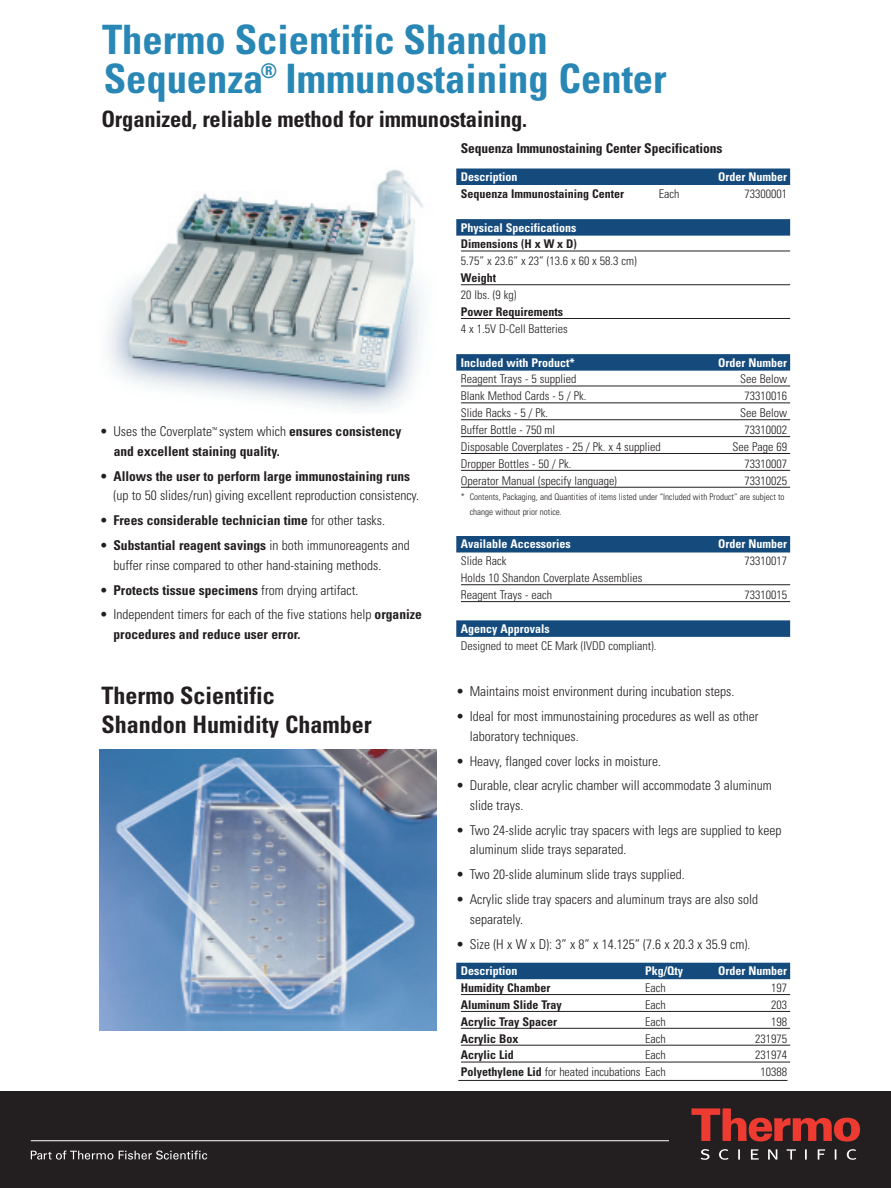
<style>
.page{position:relative;width:891px;height:1188px;background:#fff}
.page>*{position:absolute;margin:0;border:0;box-sizing:border-box;transform-origin:0 0}
.t1{font:700 condensed 40.5px "Univers";color:#2887b4}
.t2{font:700 condensed 24px/28.8px "Univers";color:#231f20}
.t3{font:700 condensed 22.5px "Univers";letter-spacing:-.01em;color:#231f20}
.t4{font:700 condensed 20.25px "Univers";color:#2887b4}
.t5{font:300 condensed 13.5px/19.5px "Univers";color:#231f20}
.t6{font:700 condensed 13.5px/19.5px "Univers";color:#231f20}
.t7{font:300 condensed 12px/16.8px "Univers";color:#231f20}
.t8{font:700 condensed 12px "Univers";color:#fff}
.t9{font:700 condensed 12px "Univers";color:#231f20}
.t10{font:300 condensed 9px/15px "Univers";color:#231f20}
.s1{font-weight:700;color:#fff}
.s2{font-weight:700}
.s3{font-weight:300}
</style>
<div class="page">
<div style="left:456px;top:169px;width:334px;height:16px;background:#144a7c"></div>
<div style="left:456px;top:219px;width:334px;height:17px;background:#144a7c"></div>
<hr style="left:461px;top:251px;width:329px;height:1px;background:#231f20">
<hr style="left:461px;top:284px;width:329px;height:1px;background:#231f20">
<hr style="left:461px;top:318px;width:329px;height:1px;background:#231f20">
<div style="left:456px;top:354px;width:334px;height:17px;background:#144a7c"></div>
<hr style="left:461px;top:386px;width:329px;height:1px;background:#231f20">
<hr style="left:461px;top:403px;width:329px;height:1px;background:#231f20">
<hr style="left:461px;top:419px;width:329px;height:1px;background:#231f20">
<hr style="left:461px;top:436px;width:329px;height:1px;background:#231f20">
<hr style="left:461px;top:453px;width:329px;height:1px;background:#231f20">
<hr style="left:461px;top:470px;width:329px;height:1px;background:#231f20">
<hr style="left:461px;top:487px;width:329px;height:1px;background:#231f20">
<div style="left:456px;top:536px;width:334px;height:17px;background:#144a7c"></div>
<hr style="left:461px;top:584px;width:329px;height:1px;background:#231f20">
<hr style="left:461px;top:601px;width:329px;height:1px;background:#231f20">
<div style="left:456px;top:620px;width:334px;height:17px;background:#144a7c"></div>
<img style="left:108px;top:170px;width:315px;height:241px">
<img style="left:100px;top:749px;width:337px;height:282px">
<div style="left:456px;top:963px;width:334px;height:16px;background:#144a7c"></div>
<hr style="left:461px;top:994px;width:329px;height:1px;background:#231f20">
<hr style="left:461px;top:1011px;width:329px;height:1px;background:#231f20">
<hr style="left:461px;top:1028px;width:329px;height:1px;background:#231f20">
<hr style="left:461px;top:1045px;width:329px;height:1px;background:#231f20">
<hr style="left:461px;top:1062px;width:329px;height:1px;background:#231f20">
<hr style="left:458px;top:1080px;width:329px;height:1px;background:#231f20">
<div style="left:0;top:1091px;width:891px;height:97px;background:#231f20"></div>
<svg style="left:31px;top:1151px;width:82px;height:9px"></svg>
<svg style="left:119px;top:1151px;width:88px;height:9px"></svg>
<svg style="left:692px;top:1108px;width:168px;height:34px"></svg>
<svg style="left:701px;top:1149px;width:155px;height:11px"></svg>
<hr style="left:31px;top:1140px;width:638px;height:1px;background:#fff">
<p class="t1" style="left:102px;top:14px;width:447px">Thermo Scientific Shandon</p>
<p class="t4" style="left:261px;top:58px;width:18px">®</p>
<p class="t1" style="left:104px;top:54px;width:564px">Sequenza Immunostaining Center</p>
<p class="t3" style="left:101px;top:105px;width:427px">Organized, reliable method for immunostaining.</p>
<p class="t6" style="left:461px;top:138px;width:263px">Sequenza Immunostaining Center Specifications</p>
<p class="t8" style="left:461px;top:169px;width:58px">Description</p>
<p class="t8" style="left:718px;top:169px;width:70px">Order Number</p>
<p class="t9" style="left:461px;top:186px;width:165px">Sequenza Immunostaining Center</p>
<p class="t7" style="left:659px;top:185px;width:22px">Each</p>
<p class="t7" style="left:744px;top:185px;width:44px">73300001</p>
<p class="t7" style="left:461px;top:219px;width:178px"><span class="s1">Physical Specifications<br></span><span class="s2">Dimensions (H x W x D)<br></span>5.75” x 23.6” x 23” (13.6 x 60 x 58.3 cm)<br><span class="s2">Weight<br></span>20 lbs. (9 kg)<br><span class="s2">Power Requirements<br></span>4 x 1.5V D-Cell Batteries</p>
<p class="t8" style="left:461px;top:355px;width:115px">Included with Product*</p>
<p class="t8" style="left:718px;top:355px;width:70px">Order Number</p>
<p class="t7" style="left:461px;top:371px;width:117px">Reagent Trays - 5 supplied</p>
<p class="t7" style="left:740px;top:371px;width:48px">See Below</p>
<p class="t7" style="left:461px;top:387px;width:127px">Blank Method Cards - 5 / Pk.</p>
<p class="t7" style="left:744px;top:387px;width:44px">73310016</p>
<p class="t7" style="left:461px;top:404px;width:89px">Slide Racks - 5 / Pk.</p>
<p class="t7" style="left:740px;top:404px;width:48px">See Below</p>
<p class="t7" style="left:461px;top:421px;width:96px">Buffer Bottle - 750 ml</p>
<p class="t7" style="left:744px;top:421px;width:44px">73310002</p>
<p class="t7" style="left:461px;top:438px;width:201px">Disposable Coverplates - 25 / Pk. x 4 supplied</p>
<p class="t7" style="left:733px;top:438px;width:56px">See Page 69</p>
<p class="t7" style="left:461px;top:455px;width:112px">Dropper Bottles - 50 / Pk.</p>
<p class="t7" style="left:744px;top:455px;width:44px">73310007</p>
<p class="t7" style="left:461px;top:472px;width:158px">Operator Manual (specify language)</p>
<p class="t7" style="left:744px;top:472px;width:44px">73310025</p>
<p class="t10" style="left:470px;top:489px;width:316px;text-indent:-9px">* Contents, Packaging, and Quantities of items listed under “Included with Product” are subject to change without prior notice.</p>
<p class="t8" style="left:461px;top:537px;width:112px">Available Accessories</p>
<p class="t8" style="left:718px;top:537px;width:70px">Order Number</p>
<p class="t7" style="left:461px;top:552px;width:47px">Slide Rack</p>
<p class="t7" style="left:744px;top:552px;width:44px">73310017</p>
<p class="t7" style="left:461px;top:569px;width:183px">Holds 10 Shandon Coverplate Assemblies<br>Reagent Trays - each</p>
<p class="t6" style="left:114px;top:422px;width:289px;text-indent:-14px"><span class="s3">• Uses the Coverplate</span><sup>™</sup> <span class="s3">system which</span> ensures consistency and excellent staining quality.</p>
<p class="t5" style="left:113px;top:466px;width:307px;text-indent:-14px">• <span class="s2">Allows the user to perform large immunostaining runs </span>(up to 50 slides/run) giving excellent reproduction consistency.</p>
<p class="t6" style="left:100px;top:510px;width:287px"><span class="s3">•</span> Frees considerable technician time <span class="s3">for other tasks.</span></p>
<p class="t5" style="left:113px;top:535px;width:298px;text-indent:-14px">• <span class="s2">Substantial reagent savings</span> in both immunoreagents and buffer rinse compared to other hand-staining methods.</p>
<p class="t6" style="left:100px;top:580px;width:260px"><span class="s3">•</span> Protects tissue specimens <span class="s3">from drying artifact.</span></p>
<p class="t5" style="left:113px;top:605px;width:310px;text-indent:-14px">• Independent timers for each of the five stations help <span class="s2">organize procedures and reduce user error.</span></p>
<p class="t7" style="left:744px;top:586px;width:44px">73310015</p>
<p class="t7" style="left:461px;top:620px;width:197px"><span class="s1">Agency Approvals<br></span>Designed to meet CE Mark (IVDD compliant).</p>
<p class="t2" style="left:101px;top:681px;width:272px">Thermo Scientific<br>Shandon Humidity Chamber</p>
<p class="t5" style="left:456px;top:682px;width:280px">• Maintains moist environment during incubation steps.</p>
<p class="t5" style="left:470px;top:707px;width:290px;text-indent:-14px">• Ideal for most immunostaining procedures as well as other laboratory techniques.</p>
<p class="t5" style="left:456px;top:751px;width:206px">• Heavy, flanged cover locks in moisture.</p>
<p class="t5" style="left:470px;top:776px;width:303px;text-indent:-14px">• Durable, clear acrylic chamber will accommodate 3 aluminum slide trays.</p>
<p class="t5" style="left:470px;top:820px;width:313px;text-indent:-14px">• Two 24-slide acrylic tray spacers with legs are supplied to keep aluminum slide trays separated.</p>
<p class="t5" style="left:456px;top:865px;width:230px">• Two 20-slide aluminum slide trays supplied.</p>
<p class="t5" style="left:470px;top:890px;width:290px;text-indent:-14px">• Acrylic slide tray spacers and aluminum trays are also sold separately.</p>
<p class="t5" style="left:456px;top:934px;width:296px">• Size (H x W x D): 3” x 8” x 14.125” (7.6 x 20.3 x 35.9 cm).</p>
<p class="t8" style="left:461px;top:963px;width:58px">Description</p>
<p class="t8" style="left:645px;top:963px;width:40px">Pkg/Qty</p>
<p class="t8" style="left:718px;top:963px;width:70px">Order Number</p>
<p class="t9" style="left:461px;top:980px;width:91px">Humidity Chamber</p>
<p class="t7" style="left:645px;top:979px;width:22px">Each</p>
<p class="t7" style="left:771px;top:979px;width:17px">197</p>
<p class="t9" style="left:461px;top:997px;width:102px">Aluminum Slide Tray</p>
<p class="t7" style="left:645px;top:996px;width:22px">Each</p>
<p class="t7" style="left:771px;top:996px;width:17px">203</p>
<p class="t9" style="left:461px;top:1014px;width:98px">Acrylic Tray Spacer</p>
<p class="t7" style="left:645px;top:1013px;width:22px">Each</p>
<p class="t7" style="left:771px;top:1013px;width:17px">198</p>
<p class="t9" style="left:461px;top:1031px;width:59px">Acrylic Box</p>
<p class="t7" style="left:645px;top:1030px;width:22px">Each</p>
<p class="t7" style="left:755px;top:1030px;width:33px">231975</p>
<p class="t9" style="left:461px;top:1048px;width:54px">Acrylic Lid</p>
<p class="t7" style="left:645px;top:1047px;width:22px">Each</p>
<p class="t7" style="left:755px;top:1047px;width:33px">231974</p>
<p class="t7" style="left:461px;top:1064px;width:206px"><span class="s2">Polyethylene Lid</span> for heated incubations Each</p>
<p class="t7" style="left:760px;top:1064px;width:28px">10388</p>
</div>
